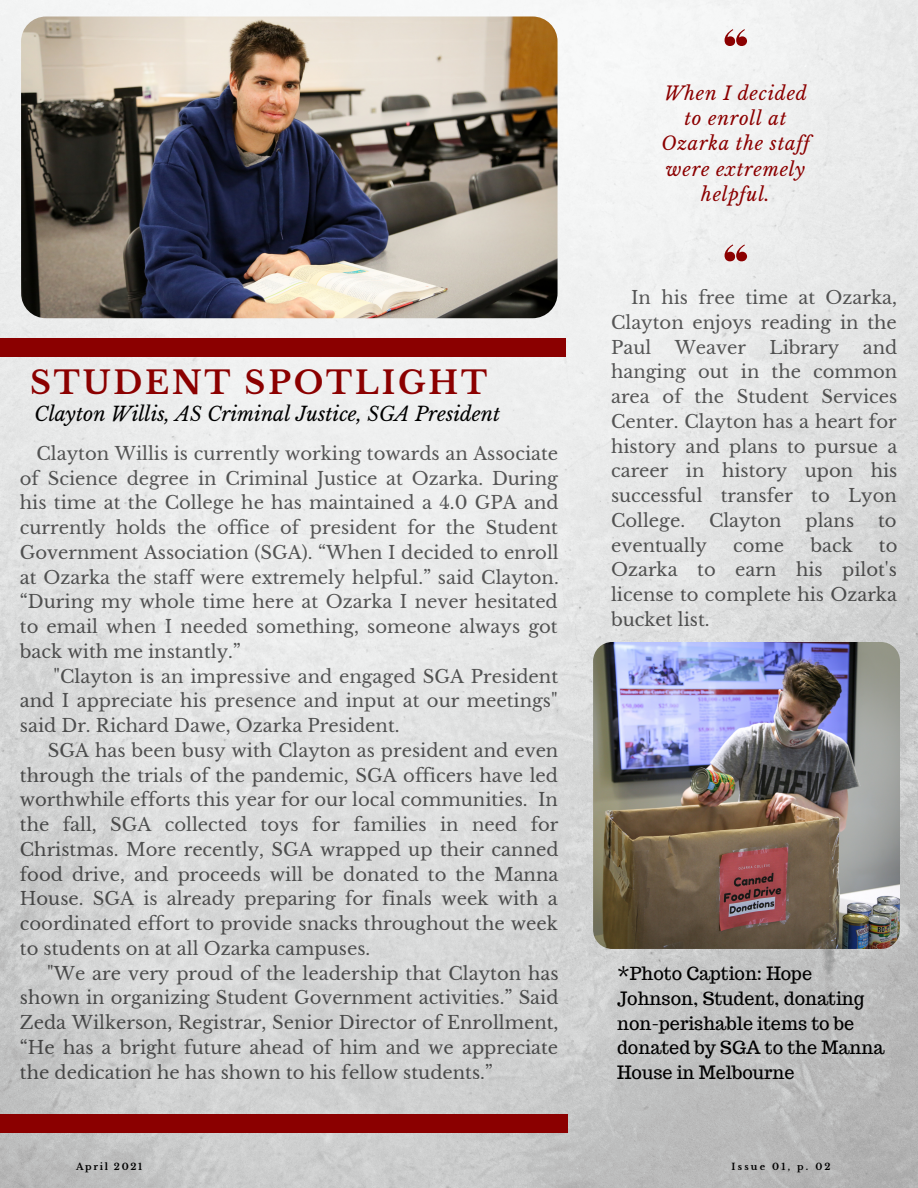
<style>
.page{position:relative;width:918px;height:1188px;background:#fff}
.page>*{position:absolute;margin:0;border:0;box-sizing:border-box;transform-origin:0 0}
.t1{font:700 31.5px "Libre Baskerville";letter-spacing:.09em;color:#8b0000}
.t2{font:italic 19.5px "Libre Baskerville";color:#000}
.t3{font:italic 18.6px/25.2px "Libre Baskerville";letter-spacing:.04em;color:#8b0000;text-align:center}
.t4{font:18px/24.8px "Libre Baskerville";color:#000;text-align:justify}
.t5{font:18px/24.8px "Trocchi";color:#000}
.t6{font:700 9.3px "Libre Baskerville";letter-spacing:.24em;color:#000}
.t7{font:700 9.3px "Libre Baskerville";letter-spacing:.18em;color:#000}
</style>
<div class="page">
<img style="left:0;top:0;width:918px;height:1188px">
<div style="left:0;top:1114px;width:568px;height:18px;background:#8b0000"></div>
<div style="left:0;top:339px;width:566px;height:18px;background:#8b0000"></div>
<img style="left:21px;top:17px;width:537px;height:301px;border-radius:25px">
<svg style="left:725px;top:29px;width:22px;height:17px"></svg>
<svg style="left:725px;top:245px;width:22px;height:16px"></svg>
<img style="left:593px;top:642px;width:307px;height:307px;border-radius:19px">
<p class="t1" style="left:30px;top:363px;width:459px">STUDENT SPOTLIGHT</p>
<p class="t2" style="left:34px;top:402px;width:467px">Clayton Willis, AS Criminal Justice, SGA President</p>
<p class="t4" style="left:20px;top:441px;width:540px;text-indent:17px">Clayton Willis is currently working towards an Associate of Science degree in Criminal Justice at Ozarka. During his time at the College he has maintained a 4.0 GPA and currently holds the office of president for the Student Government Association (SGA). “When I decided to enroll at Ozarka the staff were extremely helpful.” said Clayton. “During my whole time here at Ozarka I never hesitated to email when I needed something, someone always got back with me instantly.”</p>
<p class="t4" style="left:20px;top:664px;width:540px;text-indent:34px">"Clayton is an impressive and engaged SGA President and I appreciate his presence and input at our meetings" said Dr. Richard Dawe, Ozarka President.</p>
<p class="t4" style="left:20px;top:738px;width:540px;text-indent:28px">SGA has been busy with Clayton as president and even through the trials of the pandemic, SGA officers have led worthwhile efforts this year for our local communities. In the fall, SGA collected toys for families in need for Christmas. More recently, SGA wrapped up their canned food drive, and proceeds will be donated to the Manna House. SGA is already preparing for finals week with a coordinated effort to provide snacks throughout the week to students on at all Ozarka campuses.</p>
<p class="t4" style="left:20px;top:961px;width:540px;text-indent:27px">"We are very proud of the leadership that Clayton has shown in organizing Student Government activities.” Said Zeda Wilkerson, Registrar, Senior Director of Enrollment, “He has a bright future ahead of him and we appreciate the dedication he has shown to his fellow students.”</p>
<p class="t3" style="left:661px;top:81px;width:150px">When I decided to enroll at<br>Ozarka the staff were extremely helpful.</p>
<p class="t4" style="left:611px;top:286px;width:288px;text-indent:20px">In his free time at Ozarka, Clayton enjoys reading in the Paul</p>
<p class="t4" style="left:611px;top:335px;width:288px;text-indent:252px">and hanging out in the common area of the Student Services Center. Clayton has a heart for history and plans to pursue a career in history upon his successful transfer to Lyon College.</p>
<p class="t4" style="left:675px;top:335px;width:73px">Weaver</p>
<p class="t4" style="left:770px;top:335px;width:71px">Library</p>
<p class="t4" style="left:709px;top:508px;width:74px">Clayton</p>
<p class="t4" style="left:806px;top:508px;width:50px">plans</p>
<p class="t4" style="left:878px;top:508px;width:20px">to</p>
<p class="t4" style="left:611px;top:533px;width:97px">eventually</p>
<p class="t4" style="left:733px;top:533px;width:53px">come</p>
<p class="t4" style="left:810px;top:533px;width:44px">back</p>
<p class="t4" style="left:611px;top:533px;width:288px;text-indent:268px">to Ozarka to earn his pilot's license to complete his Ozarka bucket list.</p>
<p class="t5" style="left:617px;top:961px;width:269px">*Photo Caption: Hope<br>Johnson, Student, donating non-perishable items to be donated by SGA to the Manna<br>House in Melbourne</p>
<p class="t7" style="left:76px;top:1161px;width:68px">April 2021</p>
<p class="t6" style="left:732px;top:1161px;width:101px">Issue 01, p. 02</p>
</div>
